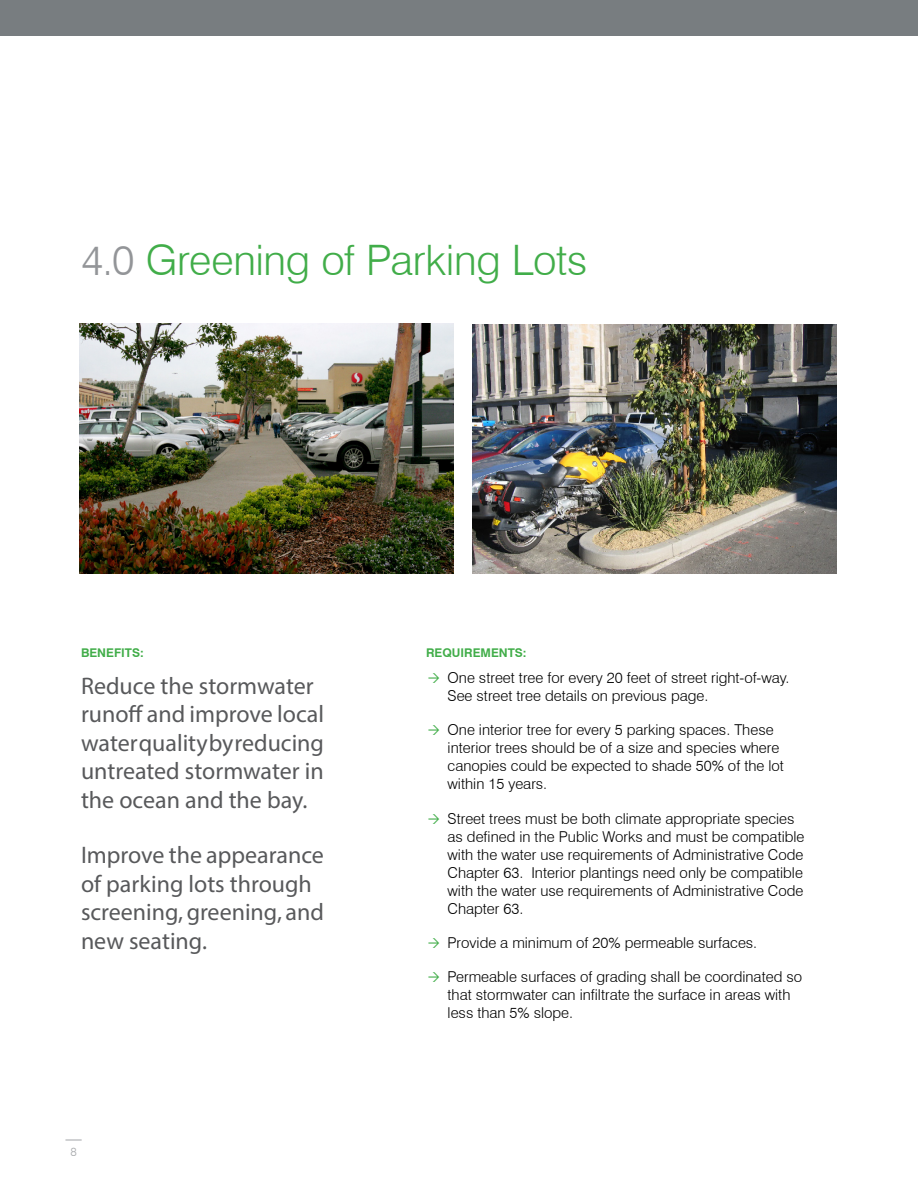
<style>
.page{position:relative;width:918px;height:1188px;background:#fff}
.page>*{position:absolute;margin:0;border:0;box-sizing:border-box;transform-origin:0 0}
.t1{font:300 42px "Swiss 721 BT";letter-spacing:-.01em;color:#41ad49}
.t2{font:24px/28.5px "Myriad Pro";color:#58595b}
.t3{font:300 15px/18px "Swiss 721 BT";color:#000}
.t4{font:700 12px "Swiss 721 BT";color:#41ad49}
.t5{font:300 12px "Swiss 721 BT";color:#a7a9ac}
.s1{color:#939598}
</style>
<div class="page">
<div style="left:0;top:0;width:918px;height:36px;background:#787d80"></div>
<svg style="left:65px;top:1139px;width:17px;height:2px"></svg>
<img style="left:79px;top:324px;width:375px;height:250px">
<img style="left:472px;top:324px;width:365px;height:250px">
<h1 class="t1" style="left:81px;top:234px;width:508px"><span class="s1">4.0</span> Greening of Parking Lots</h1>
<p class="t4" style="left:81px;top:646px;width:64px">BENEFITS:</p>
<h2 class="t2" style="left:81px;top:671px;width:245px">Reduce the stormwater runoff and improve local water quality by reducing untreated stormwater in the ocean and the bay.</h2>
<h2 class="t2" style="left:81px;top:841px;width:244px">Improve the appearance of parking lots through screening, greening, and new seating.</h2>
<p class="t5" style="left:70px;top:1145px;width:8px">8</p>
<p class="t4" style="left:426px;top:646px;width:102px">REQUIREMENTS:</p>
<p class="t3" style="left:448px;top:669px;width:344px">One street tree for every 20 feet of street right-of-way.<br>See street tree details on previous page.</p>
<p class="t3" style="left:448px;top:721px;width:338px">One interior tree for every 5 parking spaces. These interior trees should be of a size and species where canopies could be expected to shade 50% of the lot within 15 years.</p>
<p class="t3" style="left:448px;top:809px;width:358px">Street trees must be both climate appropriate species as defined in the Public Works and must be compatible with the water use requirements of Administrative Code Chapter 63. Interior plantings need only be compatible with the water use requirements of Administrative Code Chapter 63.</p>
<p class="t3" style="left:448px;top:933px;width:311px">Provide a minimum of 20% permeable surfaces.</p>
<p class="t3" style="left:448px;top:968px;width:356px">Permeable surfaces of grading shall be coordinated so that stormwater can infiltrate the surface in areas with less than 5% slope.</p>
</div>
